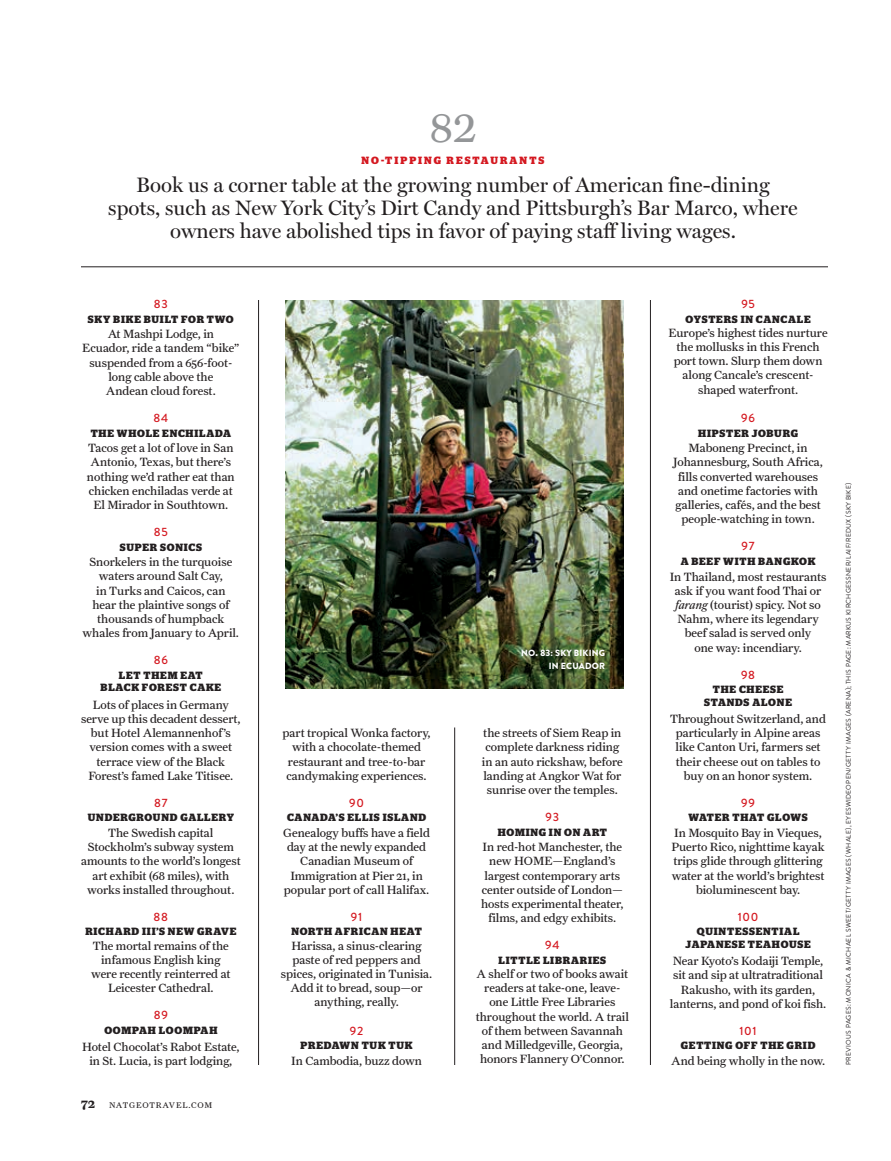
<style>
.page{position:relative;width:891px;height:1161px;background:#fff}
.page>*{position:absolute;margin:0;border:0;box-sizing:border-box;transform-origin:0 0}
.t1{font:45px "Miller Text";color:#949698}
.t2{font:21px/23.2px "Miller Display";color:#231f20;text-align:center}
.t3{font:12px/14.2px "Farnham Text";color:#231f20;text-align:center}
.t4{font:500 12px "Brandon Grotesque";letter-spacing:.06em;color:#d41820}
.t5{font:700 10.5px/12.8px "Stag";letter-spacing:.08em;color:#231f20;text-align:center}
.t6{font:700 10.5px "Stag";letter-spacing:.2em;color:#d41820}
.t7{font:900 9px/13.5px "Brandon Text";letter-spacing:.02em;color:#fff;text-align:right}
.t8{font:8.25px "Farnham Text";letter-spacing:.1em;color:#231f20}
.t9{font:6.75px "Brandon Text";letter-spacing:.045em;color:#231f20}
.s1{font-family:"Farnham Display Bold OSF";font-size:13.5px}
.s2{font-style:italic}
</style>
<div class="page">
<img style="left:286px;top:300px;width:337px;height:388px">
<hr style="left:258px;top:300px;width:1px;height:765px;background:#231f20">
<hr style="left:454px;top:728px;width:1px;height:337px;background:#231f20">
<hr style="left:650px;top:300px;width:1px;height:765px;background:#231f20">
<hr style="left:81px;top:267px;width:747px;height:1px;background:#231f20">
<h1 class="t1" style="left:429px;top:100px;width:50px">82</h1>
<p class="t6" style="left:362px;top:154px;width:184px">NO-TIPPING RESTAURANTS</p>
<h2 class="t2" style="left:108px;top:174px;width:691px">Book us a corner table at the growing number of American fine-dining spots, such as New York City’s Dirt Candy and Pittsburgh’s Bar Marco, where owners have abolished tips in favor of paying staff living wages.</h2>
<p class="t4" style="left:154px;top:296px;width:15px">83</p>
<p class="t5" style="left:88px;top:312px;width:147px">SKY BIKE BUILT FOR TWO</p>
<p class="t3" style="left:82px;top:327px;width:159px">At Mashpi Lodge, in<br>Ecuador, ride a tandem “bike” suspended from a 656-foot&shy;long cable above the<br>Andean cloud forest.</p>
<p class="t4" style="left:154px;top:410px;width:16px">84</p>
<p class="t5" style="left:91px;top:426px;width:142px">THE WHOLE ENCHILADA</p>
<p class="t3" style="left:87px;top:441px;width:149px">Tacos get a lot of love in San<br>Antonio, Texas, but there’s nothing we’d rather eat than chicken enchiladas verde at<br>El Mirador in Southtown.</p>
<p class="t4" style="left:154px;top:524px;width:15px">85</p>
<p class="t5" style="left:120px;top:540px;width:84px">SUPER SONICS</p>
<p class="t3" style="left:83px;top:555px;width:158px">Snorkelers in the turquoise waters around Salt Cay,<br>in Turks and Caicos, can<br>hear the plaintive songs of thousands of humpback whales from January to April.</p>
<p class="t4" style="left:154px;top:652px;width:16px">86</p>
<p class="t5" style="left:101px;top:669px;width:122px">LET THEM EAT<br>BLACK FOREST CAKE</p>
<p class="t3" style="left:81px;top:697px;width:161px">Lots of places in Germany serve up this decadent dessert, but Hotel Alemannenhof’s version comes with a sweet terrace view of the Black<br>Forest’s famed Lake Titisee.</p>
<p class="t4" style="left:154px;top:795px;width:15px">87</p>
<p class="t5" style="left:88px;top:811px;width:148px">UNDERGROUND GALLERY</p>
<p class="t3" style="left:81px;top:826px;width:161px">The Swedish capital<br>Stockholm’s subway system amounts to the world’s longest art exhibit (68 miles), with works installed throughout.</p>
<p class="t4" style="left:154px;top:909px;width:16px">88</p>
<p class="t5" style="left:85px;top:925px;width:153px">RICHARD III’S NEW GRAVE</p>
<p class="t3" style="left:91px;top:938px;width:141px">The mortal remains of the infamous English king were recently reinterred at<br>Leicester Cathedral.</p>
<p class="t4" style="left:154px;top:1007px;width:16px">89</p>
<p class="t5" style="left:104px;top:1023px;width:115px">OOMPAH LOOMPAH</p>
<p class="t3" style="left:82px;top:1039px;width:159px">Hotel Chocolat’s Rabot Estate, in St. Lucia, is part lodging,</p>
<p class="t8" style="left:81px;top:1100px;width:133px"><span class="s1">72</span> NATGEOTRAVEL.COM</p>
<p class="t3" style="left:283px;top:726px;width:150px">part tropical Wonka factory, with a chocolate-themed restaurant and tree-to-bar candymaking experiences.</p>
<p class="t4" style="left:349px;top:795px;width:16px">90</p>
<p class="t5" style="left:287px;top:811px;width:141px">CANADA’S ELLIS ISLAND</p>
<p class="t3" style="left:283px;top:826px;width:148px">Genealogy buffs have a field day at the newly expanded<br>Canadian Museum of<br>Immigration at Pier 21, in popular port of call Halifax.</p>
<p class="t4" style="left:351px;top:909px;width:13px">91</p>
<p class="t5" style="left:291px;top:925px;width:132px">NORTH AFRICAN HEAT</p>
<p class="t3" style="left:281px;top:938px;width:153px">Harissa, a sinus-clearing paste of red peppers and spices, originated in Tunisia.<br>Add it to bread, soup—or anything, really.</p>
<p class="t4" style="left:350px;top:1023px;width:15px">92</p>
<p class="t5" style="left:301px;top:1039px;width:114px">PREDAWN TUK TUK</p>
<p class="t3" style="left:291px;top:1054px;width:132px">In Cambodia, buzz down</p>
<p class="t7" style="left:521px;top:646px;width:85px">NO. 83: SKY BIKING<br>IN ECUADOR</p>
<p class="t3" style="left:482px;top:726px;width:142px">the streets of Siem Reap in complete darkness riding in an auto rickshaw, before landing at Angkor Wat for sunrise over the temples.</p>
<p class="t4" style="left:546px;top:809px;width:15px">93</p>
<p class="t5" style="left:498px;top:825px;width:111px">HOMING IN ON ART</p>
<p class="t3" style="left:481px;top:840px;width:144px">In red-hot Manchester, the new HOME—England’s largest contemporary arts center outside of London— hosts experimental theater, films, and edgy exhibits.</p>
<p class="t4" style="left:545px;top:937px;width:16px">94</p>
<p class="t5" style="left:499px;top:954px;width:109px">LITTLE LIBRARIES</p>
<p class="t3" style="left:476px;top:967px;width:155px">A shelf or two of books await readers at take-one, leave&shy;one Little Free Libraries throughout the world. A trail of them between Savannah and Milledgeville, Georgia, honors Flannery O’Connor.</p>
<p class="t4" style="left:741px;top:296px;width:15px">95</p>
<p class="t5" style="left:686px;top:312px;width:127px">OYSTERS IN CANCALE</p>
<p class="t3" style="left:669px;top:325px;width:161px">Europe’s highest tides nurture the mollusks in this French port town. Slurp them down along Cancale’s crescent&shy;shaped waterfront.</p>
<p class="t4" style="left:741px;top:410px;width:15px">96</p>
<p class="t5" style="left:698px;top:426px;width:101px">HIPSTER JOBURG</p>
<p class="t3" style="left:673px;top:441px;width:151px">Maboneng Precinct, in<br>Johannesburg, South Africa, fills converted warehouses and onetime factories with galleries, cafés, and the best people-watching in town.</p>
<p class="t4" style="left:742px;top:538px;width:14px">97</p>
<p class="t5" style="left:681px;top:555px;width:136px">A BEEF WITH BANGKOK</p>
<p class="t3" style="left:670px;top:569px;width:158px">In Thailand, most restaurants ask if you want food Thai or <span class="s2">farang</span> (tourist) spicy. Not so<br>Nahm, where its legendary beef salad is served only<br>one way: incendiary.</p>
<p class="t4" style="left:741px;top:666px;width:16px">98</p>
<p class="t5" style="left:704px;top:683px;width:89px">THE CHEESE<br>STANDS ALONE</p>
<p class="t3" style="left:670px;top:712px;width:157px">Throughout Switzerland, and particularly in Alpine areas like Canton Uri, farmers set their cheese out on tables to buy on an honor system.</p>
<p class="t4" style="left:741px;top:795px;width:15px">99</p>
<p class="t5" style="left:688px;top:811px;width:121px">WATER THAT GLOWS</p>
<p class="t3" style="left:671px;top:826px;width:155px">In Mosquito Bay in Vieques,<br>Puerto Rico, nighttime kayak trips glide through glittering water at the world’s brightest bioluminescent bay.</p>
<p class="t4" style="left:738px;top:909px;width:22px">100</p>
<p class="t5" style="left:686px;top:925px;width:127px">QUINTESSENTIAL<br>JAPANESE TEAHOUSE</p>
<p class="t3" style="left:670px;top:954px;width:158px">Near Kyoto’s Kodaiji Temple, sit and sip at ultratraditional<br>Rakusho, with its garden, lanterns, and pond of koi fish.</p>
<p class="t4" style="left:740px;top:1023px;width:19px">101</p>
<p class="t5" style="left:681px;top:1039px;width:136px">GETTING OFF THE GRID</p>
<p class="t3" style="left:671px;top:1054px;width:155px">And being wholly in the now.</p>
<p class="t9" style="left:844px;top:1065px;width:583px;rotate:-90deg">PREVIOUS PAGES: MONICA &amp; MICHAEL SWEET/GETTY IMAGES (WHALE), EYESWIDEOPEN/GETTY IMAGES (ARENA); THIS PAGE: MARKUS KIRCHGESSNER/LAIF/REDUX (SKY BIKE)</p>
</div>
